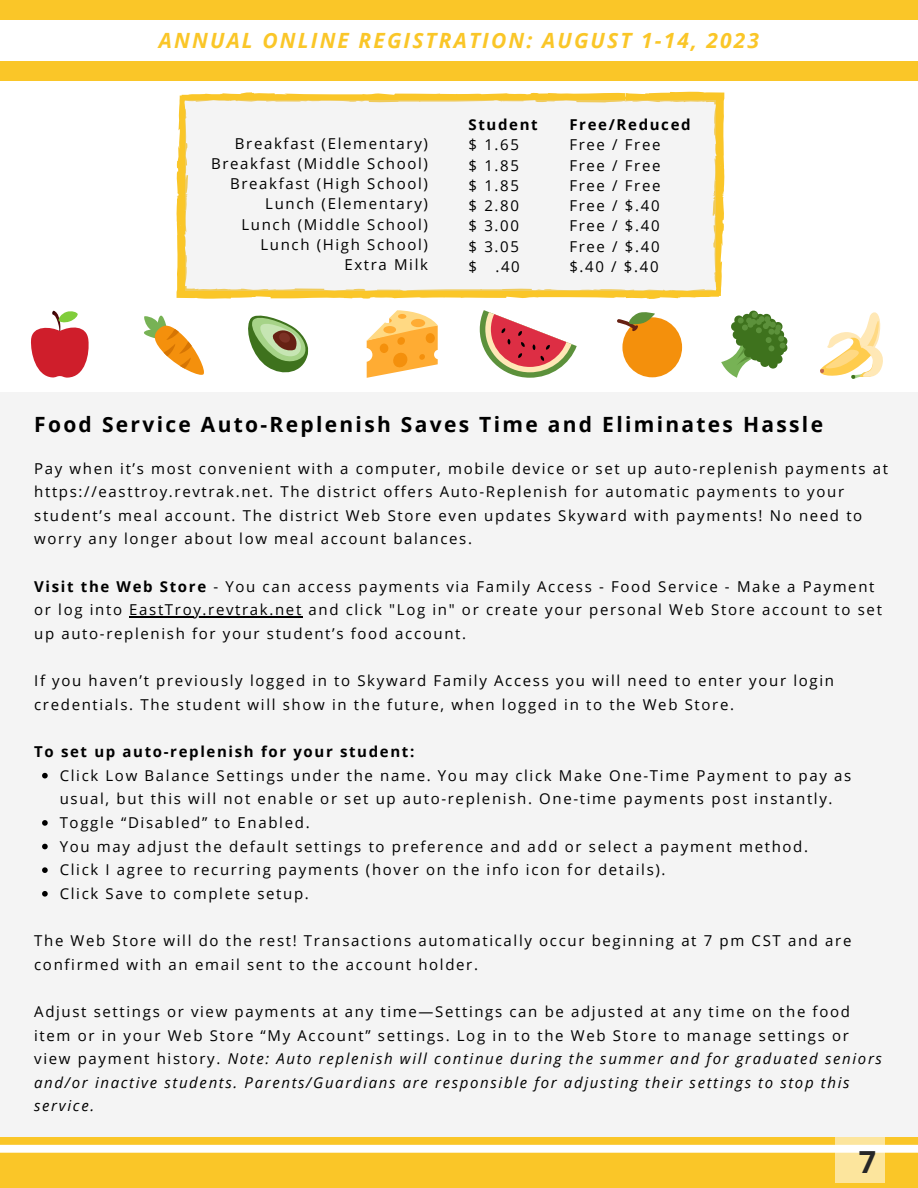
<style>
.page{position:relative;width:918px;height:1188px;background:#fff}
.page>*{position:absolute;margin:0;border:0;box-sizing:border-box;transform-origin:0 0}
.t1{font:700 30.45px "Open Sans";color:#272727}
.t2{font:700 21px "Open Sans";letter-spacing:.11em;color:#000}
.t3{font:italic 700 21px "Open Sans";letter-spacing:.1em;color:#fac628}
.t4{font:15px/23.7px "Open Sans";letter-spacing:.11em;color:#000}
.t5{font:700 15px "Open Sans";letter-spacing:.11em;color:#000}
.s1{font-weight:700}
.s2{font-style:italic}
</style>
<div class="page">
<div style="left:0;top:392px;width:918px;height:761px;background:#f4f4f4"></div>
<div style="left:0;top:1138px;width:918px;height:50px;background:#fac628"></div>
<div style="left:0;top:1145px;width:918px;height:8px;background:#fff"></div>
<svg style="left:835px;top:1138px;width:49px;height:45px;fill:#fce59d"></svg>
<div style="left:0;top:0;width:918px;height:81px;background:#fac628"></div>
<div style="left:0;top:21px;width:918px;height:40px;background:#fff"></div>
<svg style="left:42px;top:773px;width:6px;height:5px"></svg>
<svg style="left:42px;top:820px;width:6px;height:6px"></svg>
<svg style="left:42px;top:844px;width:6px;height:5px"></svg>
<svg style="left:42px;top:867px;width:6px;height:6px"></svg>
<svg style="left:42px;top:891px;width:6px;height:6px"></svg>
<hr style="left:129px;top:616px;width:174px;height:2px;background:#000">
<svg style="left:31px;top:310px;width:58px;height:68px"></svg>
<div style="left:622px;top:317px;width:60px;height:60px;background:#f4900c;border-radius:50%"></div>
<svg style="left:617px;top:312px;width:38px;height:20px"></svg>
<svg style="left:480px;top:310px;width:97px;height:68px"></svg>
<svg style="left:721px;top:310px;width:67px;height:68px"></svg>
<svg style="left:144px;top:315px;width:60px;height:60px"></svg>
<svg style="left:367px;top:310px;width:71px;height:68px"></svg>
<svg style="left:248px;top:315px;width:61px;height:58px"></svg>
<svg style="left:820px;top:312px;width:63px;height:67px"></svg>
<svg style="left:176px;top:92px;width:548px;height:207px;background:#facf4d"></svg>
<div style="left:185px;top:100px;width:530px;height:191px;background:#f4f4f4"></div>
<p class="t3" style="left:159px;top:25px;width:602px">ANNUAL ONLINE REGISTRATION: AUGUST 1-14, 2023</p>
<p class="t4" style="left:235px;top:131px;width:195px">Breakfast (Elementary)</p>
<p class="t4" style="left:211px;top:151px;width:218px">Breakfast (Middle School)</p>
<p class="t4" style="left:230px;top:171px;width:200px">Breakfast (High School)</p>
<p class="t4" style="left:265px;top:192px;width:164px">Lunch (Elementary)</p>
<p class="t4" style="left:241px;top:212px;width:188px">Lunch (Middle School)</p>
<p class="t4" style="left:260px;top:232px;width:169px">Lunch (High School)</p>
<p class="t4" style="left:344px;top:252px;width:85px">Extra Milk</p>
<p class="t5" style="left:469px;top:114px;width:71px">Student</p>
<p class="t4" style="left:469px;top:133px;width:52px">$ 1.65</p>
<p class="t4" style="left:469px;top:153px;width:52px">$ 1.85</p>
<p class="t4" style="left:469px;top:173px;width:52px">$ 1.85</p>
<p class="t4" style="left:469px;top:193px;width:52px">$ 2.80</p>
<p class="t4" style="left:469px;top:214px;width:52px">$ 3.00</p>
<p class="t4" style="left:469px;top:234px;width:52px">$ 3.05</p>
<p class="t4" style="left:469px;top:254px;width:53px">$ .40</p>
<p class="t5" style="left:569px;top:114px;width:123px">Free/Reduced</p>
<p class="t4" style="left:569px;top:133px;width:93px">Free / Free</p>
<p class="t4" style="left:569px;top:153px;width:93px">Free / Free</p>
<p class="t4" style="left:569px;top:173px;width:93px">Free / Free</p>
<p class="t4" style="left:569px;top:193px;width:92px">Free / $.40</p>
<p class="t4" style="left:569px;top:214px;width:92px">Free / $.40</p>
<p class="t4" style="left:569px;top:234px;width:92px">Free / $.40</p>
<p class="t4" style="left:569px;top:254px;width:91px">$.40 / $.40</p>
<p class="t2" style="left:34px;top:410px;width:790px">Food Service Auto-Replenish Saves Time and Eliminates Hassle</p>
<p class="t4" style="left:34px;top:456px;width:855px">Pay when it’s most convenient with a computer, mobile device or set up auto-replenish payments at https://easttroy.revtrak.net. The district offers Auto-Replenish for automatic payments to your student’s meal account. The district Web Store even updates Skyward with payments! No need to worry any longer about low meal account balances.</p>
<p class="t4" style="left:34px;top:574px;width:849px"><span class="s1">Visit the Web Store</span> - You can access payments via Family Access - Food Service - Make a Payment or log into EastTroy.revtrak.net and click "Log in" or create your personal Web Store account to set up auto-replenish for your student’s food account.</p>
<p class="t4" style="left:34px;top:669px;width:801px">If you haven’t previously logged in to Skyward Family Access you will need to enter your login credentials. The student will show in the future, when logged in to the Web Store.</p>
<p class="t5" style="left:34px;top:741px;width:382px">To set up auto-replenish for your student:</p>
<p class="t4" style="left:60px;top:763px;width:793px">Click Low Balance Settings under the name. You may click Make One-Time Payment to pay as usual, but this will not enable or set up auto-replenish. One-time payments post instantly.</p>
<p class="t4" style="left:60px;top:810px;width:251px">Toggle “Disabled” to Enabled.</p>
<p class="t4" style="left:60px;top:834px;width:750px">You may adjust the default settings to preference and add or select a payment method.</p>
<p class="t4" style="left:60px;top:858px;width:607px">Click I agree to recurring payments (hover on the info icon for details).</p>
<p class="t4" style="left:60px;top:881px;width:251px">Click Save to complete setup.</p>
<p class="t4" style="left:34px;top:928px;width:819px">The Web Store will do the rest! Transactions automatically occur beginning at 7 pm CST and are confirmed with an email sent to the account holder.</p>
<p class="t4" style="left:34px;top:999px;width:849px">Adjust settings or view payments at any time—Settings can be adjusted at any time on the food item or in your Web Store “My Account” settings. Log in to the Web Store to manage settings or view payment history. <span class="s2">Note: Auto replenish will continue during the summer and for graduated seniors and/or inactive students. Parents/Guardians are responsible for adjusting their settings to stop this service.</span></p>
<p class="t1" style="left:859px;top:1140px;width:19px">7</p>
</div>
